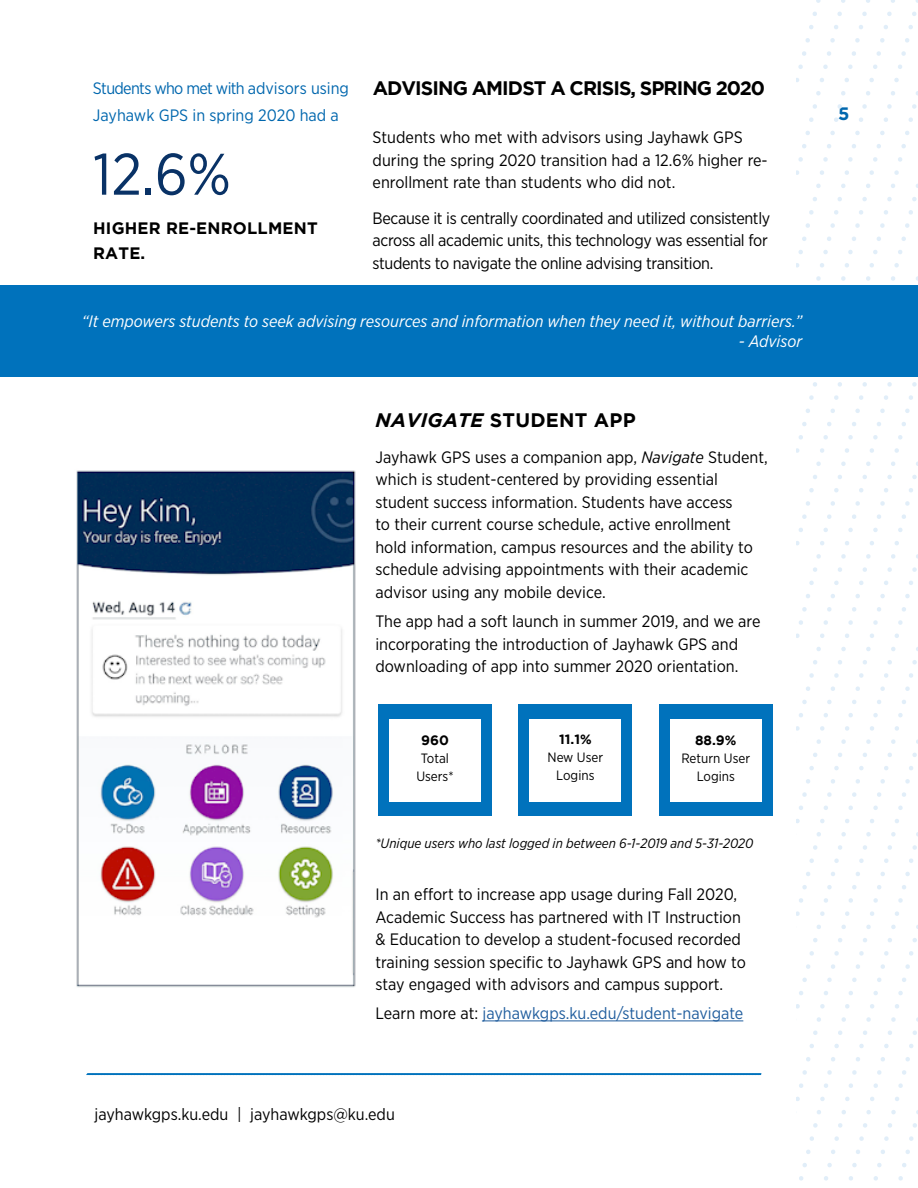
<style>
.page{position:relative;width:918px;height:1188px;background:#fff}
.page>*{position:absolute;margin:0;border:0;box-sizing:border-box;transform-origin:0 0}
.t1{font:58.5px "Gotham Narrow";color:#093266}
.t2{font:700 19.5px "Gotham";letter-spacing:-.045em;color:#000}
.t3{font:700 19.5px "Gotham";letter-spacing:.015em;color:#000}
.t4{font:700 18px "Gotham";color:#0067ae}
.t5{font:16.5px/22.5px "Gotham Narrow";color:#000}
.t6{font:16.5px/22.5px "Gotham Narrow";letter-spacing:-.02em;color:#000}
.t7{font:italic 16.5px "Gotham Narrow";color:#fff}
.t8{font:16.5px/27px "Gotham Narrow";color:#0067ae}
.t9{font:16.5px "Gotham Narrow";color:#215e9e}
.t10{font:700 16.5px/25.5px "Gotham";letter-spacing:.015em;color:#000}
.t11{font:italic 13.5px "Gotham Narrow";color:#000}
.t12{font:13.5px/18px "Gotham Narrow";color:#000;text-align:center}
.s1{font-style:italic}
.s2{font-family:"Gotham";font-weight:700}
.s3{color:#000}
</style>
<div class="page">
<hr style="left:483px;top:1020px;width:260px;height:1px;background:#215e9e">
<svg style="left:898px;top:1px;width:20px;height:1180px"></svg>
<svg style="left:874px;top:1px;width:24px;height:1180px"></svg>
<svg style="left:849px;top:1px;width:25px;height:1180px"></svg>
<svg style="left:824px;top:1px;width:25px;height:1180px"></svg>
<svg style="left:796px;top:1px;width:28px;height:1180px"></svg>
<div style="left:0;top:285px;width:918px;height:92px;background:#0072bc"></div>
<img style="left:76px;top:470px;width:280px;height:518px">
<div style="left:378px;top:705px;width:114px;height:111px;background:#0072bc"></div>
<div style="left:519px;top:705px;width:113px;height:111px;background:#0072bc"></div>
<div style="left:659px;top:705px;width:113px;height:111px;background:#0072bc"></div>
<div style="left:389px;top:719px;width:92px;height:83px;background:#fff"></div>
<div style="left:530px;top:719px;width:91px;height:83px;background:#fff"></div>
<div style="left:670px;top:719px;width:91px;height:83px;background:#fff"></div>
<svg style="left:86px;top:1073px;width:676px;height:2px"></svg>
<p class="t8" style="left:93px;top:75px;width:258px">Students who met with advisors using<br>Jayhawk GPS in spring 2020 had a</p>
<p class="t1" style="left:93px;top:138px;width:139px">12.6%</p>
<p class="t10" style="left:93px;top:215px;width:226px">HIGHER RE-ENROLLMENT<br>RATE.</p>
<h2 class="t2" style="left:373px;top:77px;width:394px">ADVISING AMIDST A CRISIS, SPRING 2020</h2>
<h2 class="t5" style="left:373px;top:126px;width:397px">Students who met with advisors using Jayhawk GPS during the spring 2020 transition had a 12.6% higher re&shy;enrollment rate than students who did not.</h2>
<h2 class="t6" style="left:373px;top:206px;width:399px">Because it is centrally coordinated and utilized consistently across all academic units, this technology was essential for students to navigate the online advising transition.</h2>
<p class="t7" style="left:82px;top:311px;width:722px">“It empowers students to seek advising resources and information when they need it, without barriers.”</p>
<p class="t7" style="left:739px;top:331px;width:65px">- Advisor</p>
<h3 class="t3" style="left:376px;top:409px;width:262px"><span class="s1">NAVIGATE</span> STUDENT APP</h3>
<p class="t5" style="left:375px;top:445px;width:394px">Jayhawk GPS uses a companion app, <span class="s1">Navigate</span> Student, which is student-centered by providing essential student success information. Students have access<br>to their current course schedule, active enrollment<br>hold information, campus resources and the ability to schedule advising appointments with their academic advisor using any mobile device.</p>
<p class="t5" style="left:375px;top:610px;width:387px">The app had a soft launch in summer 2019, and we are incorporating the introduction of Jayhawk GPS and downloading of app into summer 2020 orientation.</p>
<p class="t12" style="left:416px;top:731px;width:39px"><span class="s2">960<br></span>Total<br>Users*</p>
<p class="t12" style="left:548px;top:730px;width:57px"><span class="s2">11.1%<br></span>New User<br>Logins</p>
<p class="t12" style="left:681px;top:731px;width:70px"><span class="s2">88.9%<br></span>Return User<br>Logins</p>
<p class="t11" style="left:375px;top:834px;width:380px">*Unique users who last logged in between 6-1-2019 and 5-31-2020</p>
<p class="t5" style="left:375px;top:883px;width:372px">In an efort to increase app usage during Fall 2020, Academic Success has partnered with IT Instruction &amp; Education to develop a student-focused recorded training session specifc to Jayhawk GPS and how to stay engaged with advisors and campus support.</p>
<p class="t9" style="left:375px;top:1003px;width:369px"><span class="s3">Learn more at:</span> jayhawkgps.ku.edu/student-navigate</p>
<p class="t5" style="left:94px;top:1103px;width:302px">jayhawkgps.ku.edu | jayhawkgps@ku.edu</p>
<p class="t4" style="left:838px;top:103px;width:13px">5</p>
</div>
